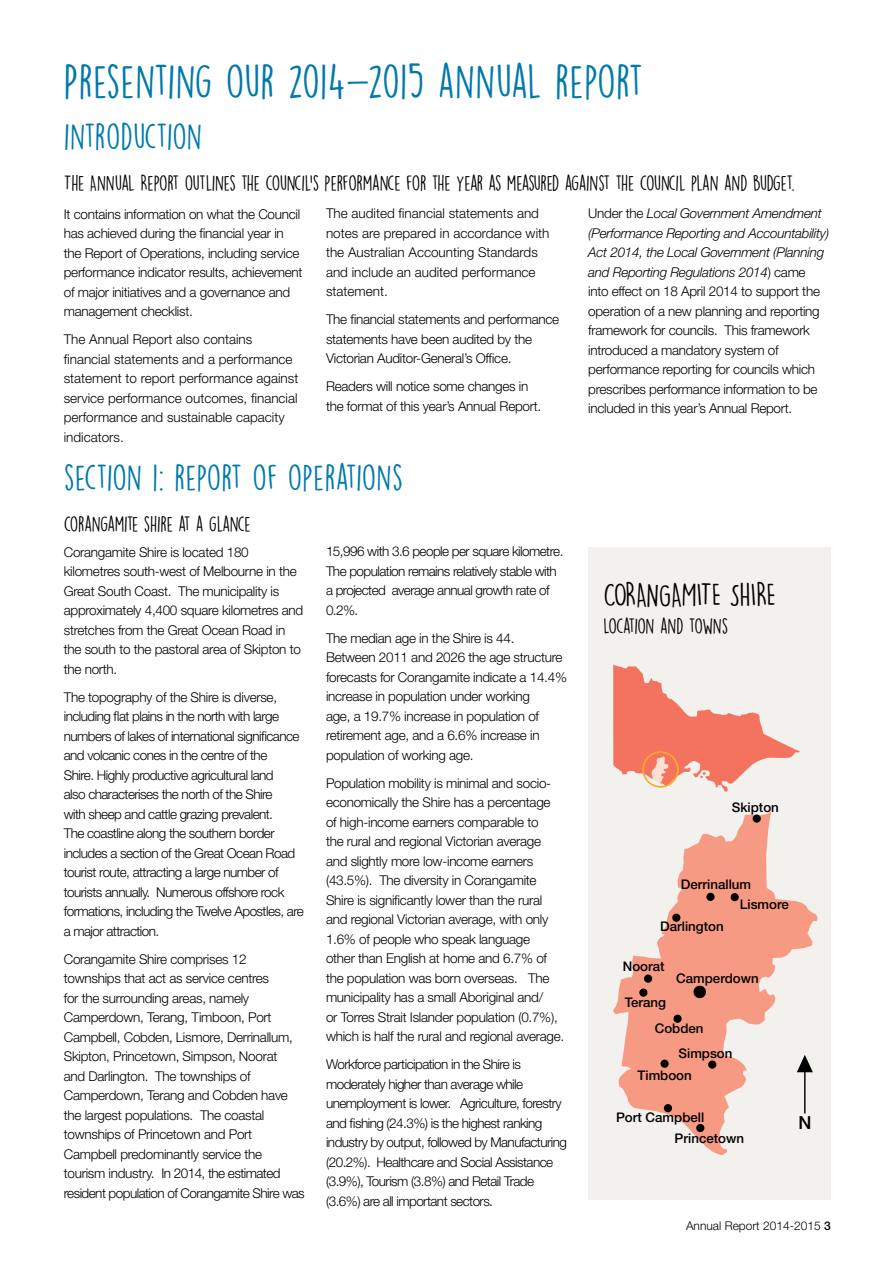
<style>
.page{position:relative;width:893px;height:1263px;background:#fff}
.page>*{position:absolute;margin:0;border:0;box-sizing:border-box;transform-origin:0 0}
.t1{font:42.9px "DK Lemon Yellow Sun";letter-spacing:.005em;color:#0079ab}
.t2{font:33px "DK Lemon Yellow Sun";letter-spacing:.005em;color:#0079ab}
.t3{font:33px "DK Lemon Yellow Sun";letter-spacing:-.02em;color:#0079ab}
.t4{font:30px "DK Lemon Yellow Sun";letter-spacing:-.015em;color:#000}
.t5{font:19.5px "DK Lemon Yellow Sun";letter-spacing:-.015em;color:#000}
.t6{font:19.5px "DK Lemon Yellow Sun";letter-spacing:-.04em;color:#000}
.t7{font:500 18px "Helvetica Neue LT Std";color:#000}
.t8{font:300 13.5px/19.5px "Helvetica Neue LT Std";letter-spacing:-.02em;color:#000}
.t9{font:300 13.5px/19.5px "Helvetica Neue LT Std";letter-spacing:-.04em;color:#000}
.t10{font:300 13.5px/19.5px "Helvetica Neue LT Std";color:#000}
.t11{font:500 13.35px/22px "Helvetica Neue LT Std";color:#000}
.t12{font:300 12px "Helvetica Neue LT Std";color:#000}
.s1{font-style:italic}
.s2{font-weight:500}
</style>
<div class="page">
<div style="left:588px;top:547px;width:242px;height:652px;background:#f2f1ed"></div>
<svg style="left:613px;top:811px;width:205px;height:344px"></svg>
<div style="left:693px;top:986px;width:13px;height:12px;background:#000;border-radius:50%"></div>
<div style="left:673px;top:1015px;width:9px;height:8px;background:#000;border-radius:50%"></div>
<div style="left:644px;top:974px;width:8px;height:9px;background:#000;border-radius:50%"></div>
<div style="left:672px;top:914px;width:8px;height:8px;background:#000;border-radius:50%"></div>
<div style="left:706px;top:893px;width:9px;height:8px;background:#000;border-radius:50%"></div>
<div style="left:731px;top:893px;width:8px;height:8px;background:#000;border-radius:50%"></div>
<div style="left:753px;top:814px;width:8px;height:9px;background:#000;border-radius:50%"></div>
<div style="left:639px;top:988px;width:8px;height:9px;background:#000;border-radius:50%"></div>
<div style="left:708px;top:1060px;width:8px;height:9px;background:#000;border-radius:50%"></div>
<svg style="left:660px;top:1059px;width:9px;height:9px"></svg>
<div style="left:664px;top:1104px;width:8px;height:8px;background:#000;border-radius:50%"></div>
<div style="left:696px;top:1124px;width:8px;height:8px;background:#000;border-radius:50%"></div>
<hr style="left:804px;top:1070px;width:1px;height:43px;background:#000">
<svg style="left:797px;top:1055px;width:16px;height:17px"></svg>
<svg style="left:613px;top:665px;width:187px;height:127px"></svg>
<h1 class="t1" style="left:64px;top:55px;width:581px">PRESENTING OUR 2014-2015 ANNUAL REPORT</h1>
<h2 class="t3" style="left:64px;top:116px;width:140px">INTRODUCTION</h2>
<h3 class="t5" style="left:64px;top:171px;width:732px">THE ANNUAL REPORT OUTLINES THE COUNCIL’S PERFORMANCE FOR THE YEAR AS MEASURED AGAINST THE COUNCIL PLAN AND BUDGET.</h3>
<p class="t8" style="left:64px;top:204px;width:240px">It contains information on what the Council has achieved during the financial year in the Report of Operations, including service performance indicator results, achievement of major initiatives and a governance and management checklist.</p>
<p class="t10" style="left:64px;top:329px;width:236px">The Annual Report also contains financial statements and a performance statement to report performance against service performance outcomes, financial performance and sustainable capacity indicators.</p>
<p class="t10" style="left:326px;top:204px;width:225px">The audited financial statements and notes are prepared in accordance with the Australian Accounting Standards and include an audited performance statement.</p>
<p class="t8" style="left:326px;top:309px;width:235px">The financial statements and performance statements have been audited by the<br>Victorian Auditor-General’s Office.</p>
<p class="t8" style="left:326px;top:376px;width:217px">Readers will notice some changes in the format of this year’s Annual Report.</p>
<h2 class="t2" style="left:64px;top:457px;width:341px">SECTION 1: REPORT OF OPERATIONS</h2>
<h3 class="t5" style="left:64px;top:512px;width:189px">CORANGAMITE SHIRE AT A GLANCE</h3>
<p class="t8" style="left:64px;top:542px;width:241px">Corangamite Shire is located 180 kilometres south-west of Melbourne in the Great South Coast. The municipality is approximately 4,400 square kilometres and stretches from the Great Ocean Road in the south to the pastoral area of Skipton to the north.</p>
<p class="t9" style="left:64px;top:687px;width:242px">The topography of the Shire is diverse, including flat plains in the north with large numbers of lakes of international significance and volcanic cones in the centre of the<br>Shire. Highly productive agricultural land<br>also characterises the north of the Shire<br>with sheep and cattle grazing prevalent.<br>The coastline along the southern border includes a section of the Great Ocean Road tourist route, attracting a large number of tourists annually. Numerous offshore rock formations, including the Twelve Apostles, are a major attraction.</p>
<p class="t8" style="left:64px;top:949px;width:242px">Corangamite Shire comprises 12 townships that act as service centres<br>for the surrounding areas, namely Camperdown, Terang, Timboon, Port Campbell, Cobden, Lismore, Derrinallum, Skipton, Princetown, Simpson, Noorat<br>and Darlington. The townships of Camperdown, Terang and Cobden have the largest populations. The coastal townships of Princetown and Port Campbell predominantly service the tourism industry. In 2014, the estimated resident population of Corangamite Shire was</p>
<p class="t9" style="left:326px;top:542px;width:239px">15,996 with 3.6 people per square kilometre.<br>The population remains relatively stable with a projected average annual growth rate of 0.2%.</p>
<p class="t8" style="left:326px;top:628px;width:242px">The median age in the Shire is 44.<br>Between 2011 and 2026 the age structure forecasts for Corangamite indicate a 14.4% increase in population under working<br>age, a 19.7% increase in population of retirement age, and a 6.6% increase in population of working age.</p>
<p class="t8" style="left:326px;top:773px;width:240px">Population mobility is minimal and socio&shy;economically the Shire has a percentage of high-income earners comparable to<br>the rural and regional Victorian average and slightly more low-income earners (43.5%). The diversity in Corangamite Shire is significantly lower than the rural and regional Victorian average, with only 1.6% of people who speak language<br>other than English at home and 6.7% of the population was born overseas. The municipality has a small Aboriginal and/<br>or Torres Strait Islander population (0.7%), which is half the rural and regional average.</p>
<p class="t9" style="left:326px;top:1054px;width:242px">Workforce participation in the Shire is moderately higher than average while unemployment is lower. Agriculture, forestry and fishing (24.3%) is the highest ranking industry by output, followed by Manufacturing (20.2%). Healthcare and Social Assistance (3.9%), Tourism (3.8%) and Retail Trade (3.6%) are all important sectors.</p>
<p class="t8" style="left:588px;top:203px;width:242px">Under the <span class="s1">Local Government Amendment (Performance Reporting and Accountability)<br>Act 2014, the Local Government (Planning and Reporting Regulations 2014</span>) came into effect on 18 April 2014 to support the operation of a new planning and reporting framework for councils. This framework introduced a mandatory system of performance reporting for councils which prescribes performance information to be included in this year’s Annual Report.</p>
<h3 class="t4" style="left:603px;top:575px;width:174px">CORANGAMITE SHIRE</h3>
<h3 class="t6" style="left:603px;top:613px;width:126px">LOCATION AND TOWNS</h3>
<p class="t11" style="left:732px;top:796px;width:49px">Skipton</p>
<p class="t11" style="left:681px;top:873px;width:72px">Derrinallum</p>
<p class="t11" style="left:660px;top:915px;width:65px">Darlington</p>
<p class="t11" style="left:740px;top:893px;width:51px">Lismore</p>
<p class="t11" style="left:623px;top:955px;width:43px">Noorat</p>
<p class="t11" style="left:625px;top:991px;width:43px">Terang</p>
<p class="t11" style="left:676px;top:967px;width:84px">Camperdown</p>
<p class="t11" style="left:655px;top:1017px;width:50px">Cobden</p>
<p class="t11" style="left:638px;top:1042px;width:96px;text-indent:41px">Simpson<br>Timboon</p>
<p class="t11" style="left:616px;top:1106px;width:90px">Port Campbell</p>
<p class="t11" style="left:675px;top:1127px;width:71px">Princetown</p>
<h3 class="t7" style="left:798px;top:1112px;width:15px">N</h3>
<p class="t12" style="left:686px;top:1218px;width:146px">Annual Report 2014-2015 <span class="s2">3</span></p>
</div>
